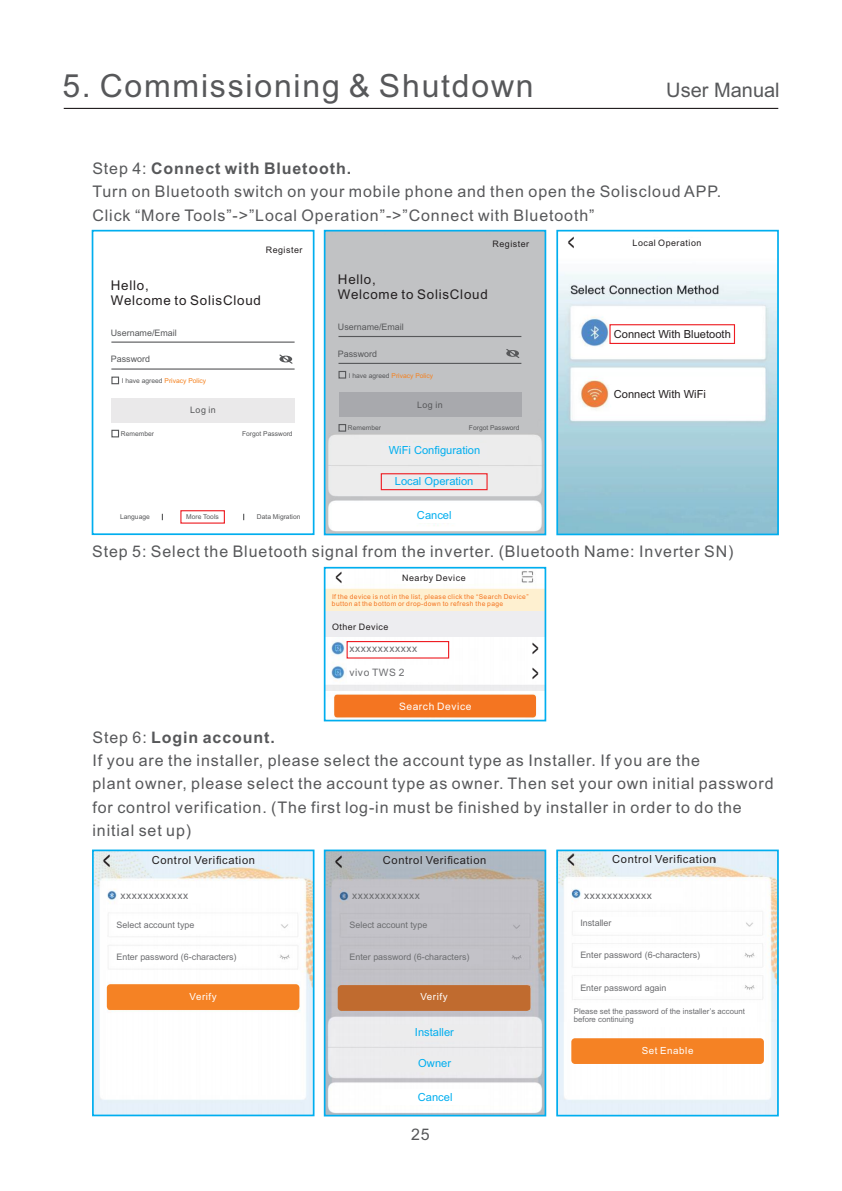
<style>
.page{position:relative;width:842px;height:1191px;background:#fff}
.page>*{position:absolute;margin:0;border:0;box-sizing:border-box;transform-origin:0 0}
.t1{font:32px "Arial";letter-spacing:.055em;color:#57585a}
.t2{font:26px "Arial";color:#231f20;scale:.48 1}
.t3{font:24.2px "Arial";color:#231f20;scale:.48 1}
.t4{font:20px "Arial";color:#57585a}
.t5{font:16px/23.2px "Arial";letter-spacing:.055em;color:#57585a}
.t6{font:13.4px/15px "Arial";letter-spacing:.055em;color:#231f20}
.t7{font:11.2px "Arial";letter-spacing:.055em;color:#231f20}
.t8{font:11.2px "Arial";color:#00aeef}
.t9{font:11.2px "Arial";color:#231f20}
.t10{font:10.2px "Arial";letter-spacing:.055em;color:#6c6d70}
.t11{font:10.2px "Arial";letter-spacing:.055em;color:#fff}
.t12{font:9.8px "Arial";letter-spacing:.055em;color:#fff}
.t13{font:9px "Arial";color:#6c6d70}
.t14{font:9px "Arial";color:#57585a}
.t15{font:9px "Arial";letter-spacing:.055em;color:#231f20}
.t16{font:7.8px/8.8px "Arial";color:#6c6d70}
.t17{font:6.6px/7.4px "Arial";letter-spacing:.055em;color:#f47521}
.t18{font:6.6px "Arial";color:#57585a}
.t19{font:6.6px "Arial";color:#f58220}
.s1{font-weight:700}
.s2{color:#57585a}
</style>
<div class="page">
<hr style="left:64px;top:108px;width:714px;height:1px;background:#231f20">
<div style="left:92px;top:230px;width:222px;height:305px;border:2px solid #00aeef"></div>
<div style="left:180px;top:510px;width:45px;height:13px;border:1px solid #ee1d23"></div>
<div style="left:111px;top:376px;width:8px;height:8px;border:1px solid #57585a"></div>
<div style="left:111px;top:430px;width:8px;height:7px;border:1px solid #57585a"></div>
<div style="left:112px;top:398px;width:183px;height:24px;background:#eae9ea"></div>
<hr style="left:111px;top:341px;width:184px;height:2px;background:#57585a">
<hr style="left:111px;top:368px;width:184px;height:1px;background:#57585a">
<svg style="left:279px;top:354px;width:14px;height:10px"></svg>
<div style="left:330px;top:235px;width:207px;height:208px;background:#c1c2c4"></div>
<div style="left:338px;top:371px;width:8px;height:7px;border:1px solid #57585a"></div>
<div style="left:338px;top:424px;width:8px;height:8px;border:1px solid #57585a"></div>
<div style="left:339px;top:392px;width:182px;height:24px;background:#a8a9ad"></div>
<hr style="left:338px;top:336px;width:183px;height:1px;background:#57585a">
<hr style="left:338px;top:363px;width:183px;height:1px;background:#57585a">
<svg style="left:506px;top:349px;width:14px;height:9px"></svg>
<img style="left:559px;top:273px;width:217px;height:259px">
<div style="left:556px;top:230px;width:223px;height:305px;border:2px solid #00aeef"></div>
<svg style="left:609px;top:323px;width:127px;height:21px"></svg>
<div style="left:610px;top:385px;width:124px;height:19px;background:#fff"></div>
<img style="left:327px;top:571px;width:216px;height:120px">
<svg style="left:346px;top:640px;width:104px;height:19px"></svg>
<img style="left:334px;top:694px;width:203px;height:24px">
<div style="left:394px;top:572px;width:80px;height:12px;background:#fff"></div>
<div style="left:333px;top:570px;width:11px;height:14px;background:#fff"></div>
<div style="left:347px;top:665px;width:102px;height:16px;background:#fff"></div>
<div style="left:530px;top:641px;width:11px;height:15px;background:#fff"></div>
<div style="left:530px;top:666px;width:11px;height:14px;background:#fff"></div>
<div style="left:334px;top:695px;width:202px;height:22px;background:#f47521;border-radius:3px"></div>
<div style="left:324px;top:589px;width:222px;height:22px;background:#fef0d0"></div>
<div style="left:324px;top:611px;width:222px;height:25px;background:#ededf0"></div>
<div style="left:324px;top:567px;width:222px;height:154px;border:2px solid #00aeef"></div>
<img style="left:95px;top:852px;width:216px;height:170px">
<img style="left:559px;top:852px;width:217px;height:170px">
<div style="left:92px;top:849px;width:222px;height:267px;border:2px solid #00aeef"></div>
<div style="left:556px;top:849px;width:223px;height:267px;border:2px solid #00aeef"></div>
<svg style="left:118px;top:886px;width:102px;height:18px"></svg>
<svg style="left:581px;top:886px;width:103px;height:18px"></svg>
<div style="left:154px;top:855px;width:99px;height:12px;background:#e6f1f9"></div>
<div style="left:114px;top:919px;width:93px;height:14px;background:#fff"></div>
<div style="left:114px;top:950px;width:136px;height:14px;background:#fff"></div>
<div style="left:107px;top:984px;width:192px;height:26px;background:#f58224;border-radius:4px"></div>
<div style="left:615px;top:854px;width:99px;height:12px;background:#e6f1f9"></div>
<div style="left:578px;top:917px;width:92px;height:14px;background:#fff"></div>
<div style="left:578px;top:948px;width:135px;height:14px;background:#fff"></div>
<div style="left:578px;top:981px;width:135px;height:14px;background:#fff"></div>
<div style="left:571px;top:1003px;width:186px;height:24px;background:#fff"></div>
<div style="left:571px;top:1038px;width:193px;height:26px;background:#f58224;border-radius:4px"></div>
<img style="left:327px;top:852px;width:216px;height:161px">
<img style="left:327px;top:1013px;width:216px;height:100px">
<div style="left:349px;top:886px;width:103px;height:18px;background:#c3c2c8"></div>
<div style="left:386px;top:855px;width:98px;height:12px;background:#afb9c3"></div>
<div style="left:347px;top:919px;width:93px;height:14px;background:#c3c2c8"></div>
<div style="left:347px;top:950px;width:136px;height:14px;background:#c3c2c8"></div>
<div style="left:338px;top:985px;width:192px;height:25px;background:#c06b2f;border-radius:4px"></div>
<div style="left:382px;top:1025px;width:106px;height:16px;background:#ececed"></div>
<div style="left:382px;top:1055px;width:106px;height:16px;background:#ececed"></div>
<div style="left:382px;top:1089px;width:106px;height:16px;background:#fff"></div>
<img style="left:327px;top:433px;width:216px;height:99px">
<div style="left:381px;top:443px;width:106px;height:16px;background:#ececed"></div>
<svg style="left:380px;top:472px;width:108px;height:19px;background:#eccfd1"></svg>
<div style="left:381px;top:507px;width:106px;height:16px;background:#fff"></div>
<div style="left:324px;top:230px;width:222px;height:305px;border:2px solid #00aeef"></div>
<div style="left:324px;top:849px;width:222px;height:267px;border:2px solid #00aeef"></div>
<h1 class="t1" style="left:62px;top:73px;width:473px">5. Commissioning &amp; Shutdown</h1>
<p class="t4" style="left:666px;top:82px;width:115px">User Manual</p>
<p class="t5" style="left:92px;top:158px;width:630px">Step 4: <span class="s1">Connect with Bluetooth.<br></span>Turn on Bluetooth switch on your mobile phone and then open the Soliscloud APP.<br>Click “More Tools”-&gt;”Local Operation”-&gt;”Connect with Bluetooth”</p>
<p class="t15" style="left:266px;top:246px;width:38px">Register</p>
<p class="t15" style="left:493px;top:241px;width:38px">Register</p>
<h3 class="t3" style="left:568px;top:234px;width:16px">&lt;</h3>
<p class="t15" style="left:632px;top:240px;width:70px">Local Operation</p>
<p class="t6" style="left:111px;top:279px;width:152px">Hello,<br>Welcome to SolisCloud</p>
<p class="t6" style="left:338px;top:273px;width:151px">Hello,<br>Welcome to SolisCloud</p>
<p class="t14" style="left:111px;top:329px;width:67px">Username/Email</p>
<p class="t14" style="left:111px;top:356px;width:41px">Password</p>
<p class="t19" style="left:122px;top:379px;width:86px"><span class="s2">I have agreed</span> Privacy Policy</p>
<p class="t14" style="left:338px;top:323px;width:67px">Username/Email</p>
<p class="t14" style="left:338px;top:350px;width:41px">Password</p>
<p class="t19" style="left:349px;top:373px;width:86px"><span class="s2">I have agreed</span> Privacy Policy</p>
<p class="t9" style="left:614px;top:330px;width:119px">Connect With Bluetooth</p>
<p class="t9" style="left:614px;top:390px;width:94px">Connect With WiFi</p>
<p class="t14" style="left:190px;top:407px;width:27px">Log in</p>
<p class="t14" style="left:417px;top:401px;width:27px">Log in</p>
<p class="t18" style="left:121px;top:431px;width:35px">Remember</p>
<p class="t18" style="left:242px;top:431px;width:52px">Forgot Password</p>
<p class="t18" style="left:348px;top:425px;width:35px">Remember</p>
<p class="t18" style="left:469px;top:425px;width:52px">Forgot Password</p>
<p class="t18" style="left:120px;top:514px;width:31px">Language</p>
<p class="t18" style="left:186px;top:514px;width:34px">More Tools</p>
<p class="t18" style="left:257px;top:514px;width:45px">Data Migration</p>
<p class="t8" style="left:389px;top:446px;width:93px">WiFi Configuration</p>
<p class="t8" style="left:395px;top:476px;width:80px">Local Operation</p>
<p class="t8" style="left:417px;top:511px;width:36px">Cancel</p>
<p class="t5" style="left:92px;top:541px;width:643px">Step 5: Select the Bluetooth signal from the inverter. (Bluetooth Name: Inverter SN)</p>
<h3 class="t3" style="left:335px;top:568px;width:16px">&lt;</h3>
<p class="t15" style="left:402px;top:574px;width:65px">Nearby Device</p>
<p class="t17" style="left:332px;top:593px;width:198px">If the device is not in the list, please click the “Search Device” button at the bottom or drop-down to refresh the page</p>
<p class="t15" style="left:332px;top:623px;width:58px">Other Device</p>
<p class="t10" style="left:349px;top:645px;width:69px">xxxxxxxxxxxx</p>
<p class="t10" style="left:349px;top:668px;width:57px">vivo TWS 2</p>
<p class="t11" style="left:399px;top:702px;width:74px">Search Device</p>
<p class="t5" style="left:92px;top:727px;width:682px">Step 6: <span class="s1">Login account.<br></span>If you are the installer, please select the account type as Installer. If you are the<br>plant owner, please select the account type as owner. Then set your own initial password for control verification. (The first log-in must be finished by installer in order to do the initial set up)</p>
<h2 class="t2" style="left:103px;top:851px;width:17px">&lt;</h2>
<p class="t7" style="left:152px;top:856px;width:105px">Control Verification</p>
<h2 class="t2" style="left:335px;top:852px;width:17px">&lt;</h2>
<h2 class="t2" style="left:568px;top:850px;width:17px">&lt;</h2>
<p class="t7" style="left:383px;top:856px;width:105px">Control Verification</p>
<p class="t7" style="left:612px;top:855px;width:105px">Control Verification</p>
<p class="t10" style="left:120px;top:891px;width:69px">xxxxxxxxxxxx</p>
<p class="t10" style="left:584px;top:891px;width:69px">xxxxxxxxxxxx</p>
<p class="t10" style="left:352px;top:891px;width:69px">xxxxxxxxxxxx</p>
<p class="t13" style="left:117px;top:921px;width:79px">Select account type</p>
<p class="t13" style="left:117px;top:953px;width:121px">Enter password (6-characters)</p>
<p class="t12" style="left:190px;top:992px;width:29px">Verify</p>
<p class="t13" style="left:350px;top:921px;width:79px">Select account type</p>
<p class="t13" style="left:350px;top:953px;width:121px">Enter password (6-characters)</p>
<p class="t12" style="left:420px;top:993px;width:29px">Verify</p>
<p class="t8" style="left:415px;top:1028px;width:41px">Installer</p>
<p class="t8" style="left:418px;top:1058px;width:34px">Owner</p>
<p class="t8" style="left:418px;top:1093px;width:36px">Cancel</p>
<p class="t5" style="left:411px;top:1124px;width:20px">25</p>
<p class="t13" style="left:580px;top:919px;width:33px">Installer</p>
<p class="t13" style="left:580px;top:952px;width:121px">Enter password (6-characters)</p>
<p class="t13" style="left:580px;top:984px;width:88px">Enter password again</p>
<p class="t16" style="left:574px;top:1007px;width:172px">Please set the password of the installer’s account before continuing</p>
<p class="t12" style="left:642px;top:1046px;width:53px">Set Enable</p>
</div>
